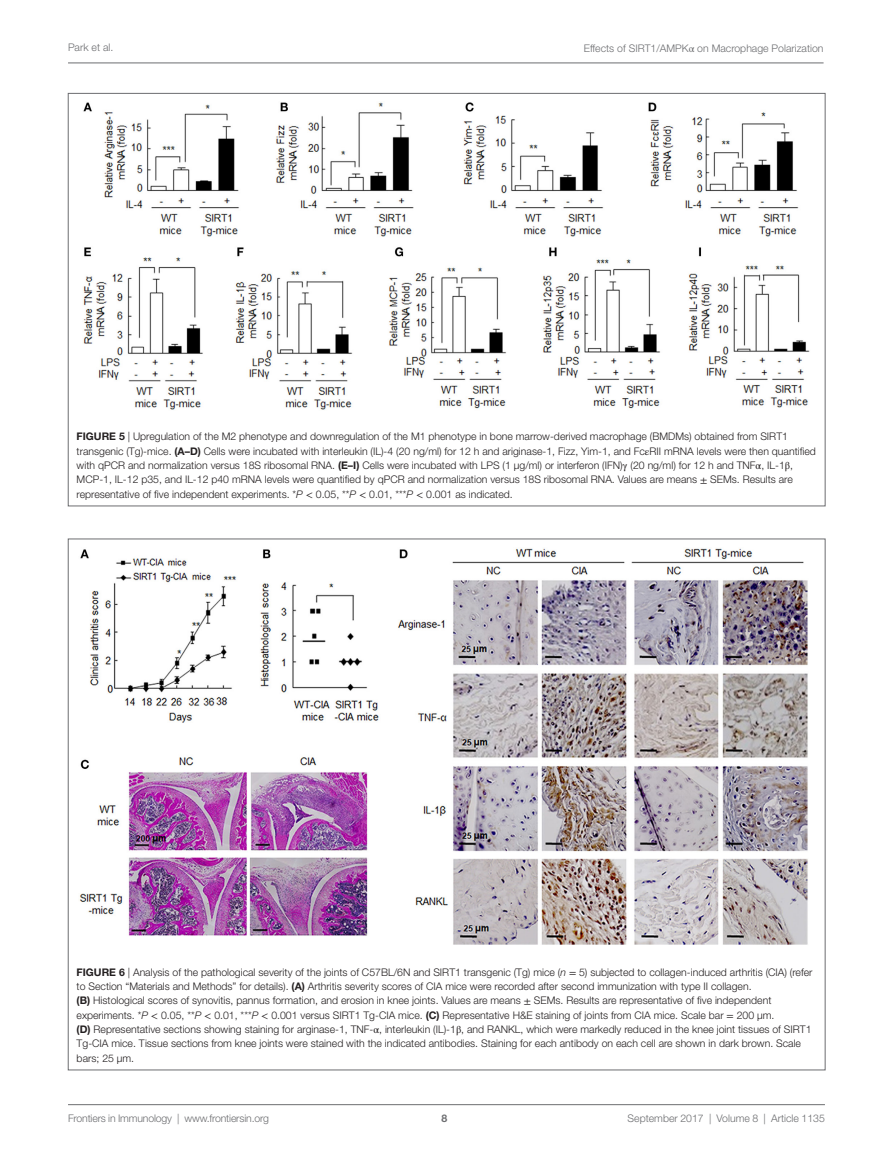
<style>
.page{position:relative;width:893px;height:1170px;background:#fff}
.page>*{position:absolute;margin:0;border:0;box-sizing:border-box;transform-origin:0 0}
.t1{font:300 10.5px/14.2px "Helvetica Neue LT Std";color:#231f20}
.t2{font:300 10.5px "Helvetica Neue LT Std";color:#6c6d70}
.t3{font:700 10.5px "Helvetica Neue LT Std";color:#6c6d70}
.s1{font-family:"STIX General";font-weight:400}
.s2{font-weight:700}
.s3{font-style:italic}
</style>
<div class="page">
<img style="left:83px;top:102px;width:727px;height:308px">
<img style="left:79px;top:548px;width:729px;height:397px">
<hr style="left:68px;top:63px;width:756px;height:1px;background:#6c6d70">
<hr style="left:68px;top:1104px;width:757px;height:1px;background:#6c6d70">
<p class="t2" style="left:68px;top:41px;width:47px">Park et al.</p>
<p class="t2" style="left:584px;top:42px;width:241px">Effects of SIRT1/AMPK<span class="s1">α</span> on Macrophage Polarization</p>
<p class="t1" style="left:77px;top:429px;width:741px"><span class="s2">FIG URE 5</span> | Upregulation of the M2 phenotype and downregulation of the M1 phenotype in bone marrow-derived macrophage (BMDMs) obtained from SIRT1 transgenic (Tg)-mice. <span class="s2">(A–D)</span> Cells were incubated with interleukin (IL)-4 (20 ng/ml) for 12 h and ariginase-1, Fizz, Yim-1, and Fc<span class="s1">ε</span>RII mRNA levels were then quantified with qPCR and normalization versus 18S ribosomal RNA. <span class="s2">(E–I)</span> Cells were incubated with LPS (1 µg/ml) or interferon (IFN)<span class="s1">γ</span> (20 ng/ml) for 12 h and TNF<span class="s1">α</span>, IL-1<span class="s1">β</span>, MCP-1, IL-12 p35, and IL-12 p40 mRNA levels were quantified by qPCR and normalization versus 18S ribosomal RNA. Values are means <span class="s1">±</span> SEMs. Results are representative of five independent experiments. *<span class="s3">P</span> <span class="s1">&lt;</span> 0.05, **<span class="s3">P</span> <span class="s1">&lt;</span> 0.01, ***<span class="s3">P</span> <span class="s1">&lt;</span> 0.001 as indicated.</p>
<p class="t1" style="left:77px;top:964px;width:737px"><span class="s2">FIG URE 6</span> | Analysis of the pathological severity of the joints of C57BL/6N and SIRT1 transgenic (Tg) mice (<span class="s3">n</span> <span class="s1">=</span> 5) subjected to collagen-induced arthritis (CIA) (refer to Section “Materials and Methods” for details). <span class="s2">(A)</span> Arthritis severity scores of CIA mice were recorded after second immunization with type II collagen.<br><span class="s2">(B)</span> Histological scores of synovitis, pannus formation, and erosion in knee joints. Values are means <span class="s1">±</span> SEMs. Results are representative of five independent experiments. *<span class="s3">P</span> <span class="s1">&lt;</span> 0.05, **<span class="s3">P</span> <span class="s1">&lt;</span> 0.01, ***<span class="s3">P</span> <span class="s1">&lt;</span> 0.001 versus SIRT1 Tg-CIA mice. <span class="s2">(C)</span> Representative H&amp;E staining of joints from CIA mice. Scale bar <span class="s1">=</span> 200 µm.<br><span class="s2">(D)</span> Representative sections showing staining for arginase-1, TNF-<span class="s1">α</span>, interleukin (IL)-1<span class="s1">β</span>, and RANKL, which were markedly reduced in the knee joint tissues of SIRT1<br>Tg-CIA mice. Tissue sections from knee joints were stained with the indicated antibodies. Staining for each antibody on each cell are shown in dark brown. Scale bars; 25 µm.</p>
<p class="t2" style="left:68px;top:1111px;width:203px">Frontiers in Immunology | www.frontiersin.org</p>
<p class="t2" style="left:628px;top:1111px;width:199px">September 2017 | Volume 8 | Article 1135</p>
<p class="t3" style="left:441px;top:1111px;width:7px">8</p>
</div>
